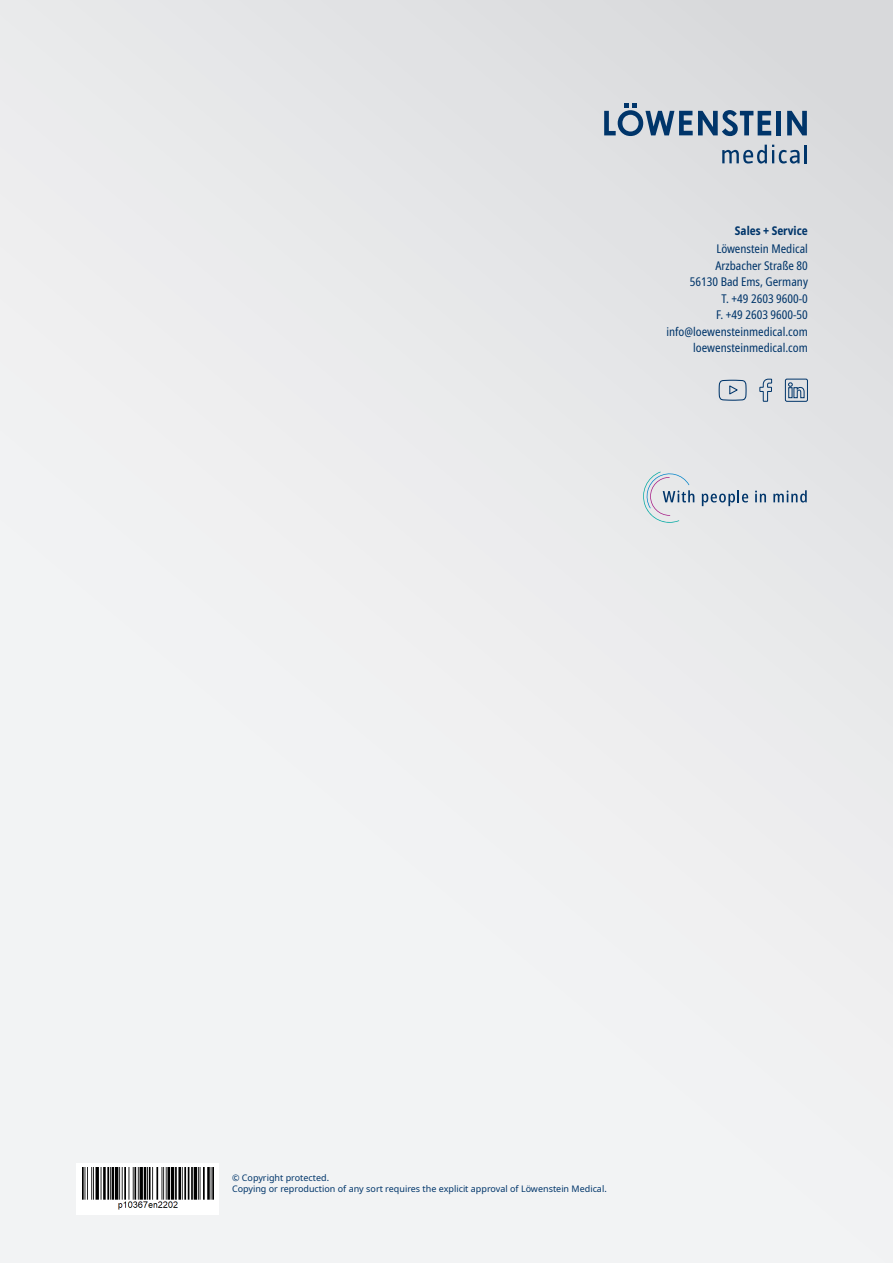
<style>
.page{position:relative;width:893px;height:1263px;background:#fff}
.page>*{position:absolute;margin:0;border:0;box-sizing:border-box;transform-origin:0 0}
.t1{font:condensed 12px/16.5px "Noto Sans";color:#00356a;text-align:right}
.t2{font:700 condensed 12px "Noto Sans";color:#00356a}
.t3{font:9px/10.8px "Noto Sans";color:#00356a}
</style>
<div class="page">
<div style="left:0;top:0;width:893px;height:1263px;background:linear-gradient(to right,#f1f2f3,#e6e7e9)"></div>
<div style="left:77px;top:1163px;width:142px;height:51px;background:#fff"></div>
<img style="left:82px;top:1167px;width:132px;height:43px">
<svg style="left:787px;top:111px;width:20px;height:24px"></svg>
<div style="left:776px;top:111px;width:5px;height:24px;background:#00356a"></div>
<svg style="left:604px;top:103px;width:167px;height:33px;background:#8b9fb4"></svg>
<hr style="left:804px;top:145px;width:3px;height:18px;background:#00356a">
<svg style="left:722px;top:145px;width:77px;height:19px"></svg>
<svg style="left:784px;top:378px;width:24px;height:24px"></svg>
<svg style="left:759px;top:378px;width:14px;height:24px"></svg>
<svg style="left:718px;top:379px;width:29px;height:22px"></svg>
<svg style="left:640px;top:470px;width:54px;height:55px;background:#d2d9df"></svg>
<svg style="left:702px;top:490px;width:46px;height:16px"></svg>
<svg style="left:755px;top:490px;width:11px;height:12px"></svg>
<svg style="left:773px;top:490px;width:34px;height:12px"></svg>
<p class="t2" style="left:735px;top:222px;width:74px">Sales + Service</p>
<p class="t1" style="left:716px;top:241px;width:93px">Löwenstein Medical</p>
<p class="t1" style="left:690px;top:257px;width:120px">Arzbacher Straße 80<br>56130 Bad Ems, Germany<br>T. +49 2603 9600-0</p>
<p class="t1" style="left:716px;top:307px;width:93px">F. +49 2603 9600-50</p>
<p class="t1" style="left:666px;top:323px;width:143px">info@loewensteinmedical.com</p>
<p class="t1" style="left:693px;top:340px;width:116px">loewensteinmedical.com</p>
<p class="t3" style="left:232px;top:1173px;width:376px">© Copyright protected.<br>Copying or reproduction of any sort requires the explicit approval of Löwenstein Medical.</p>
</div>
